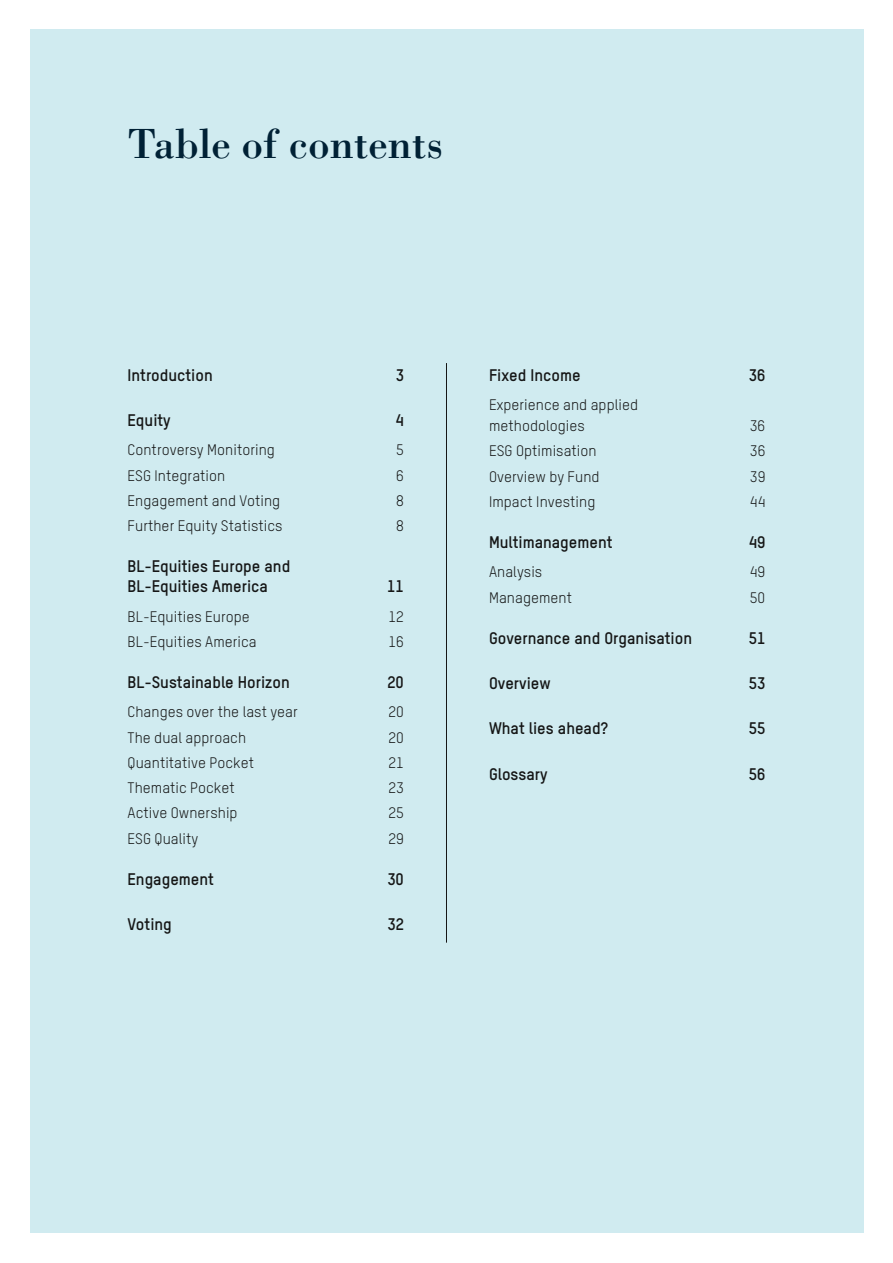
<style>
.page{position:relative;width:893px;height:1263px;background:#fff}
.page>*{position:absolute;margin:0;border:0;box-sizing:border-box;transform-origin:0 0}
.t1{font:43.5px "Bodoni Std";color:#002135}
.t2{font:700 16.5px/19.8px "TSTAR";color:#151616}
.t3{font:15px/21px "TSTAR";letter-spacing:.005em;color:#151616}
</style>
<div class="page">
<div style="left:30px;top:30px;width:833px;height:1203px;background:#d0ebf0"></div>
<hr style="left:446px;top:363px;width:1px;height:580px;background:#151616">
<h1 class="t1" style="left:128px;top:117px;width:317px">Table of contents</h1>
<p class="t2" style="left:128px;top:365px;width:87px">Introduction</p>
<p class="t2" style="left:396px;top:365px;width:10px">3</p>
<p class="t2" style="left:128px;top:410px;width:45px">Equity</p>
<p class="t2" style="left:395px;top:410px;width:10px">4</p>
<p class="t3" style="left:128px;top:439px;width:149px">Controversy Monitoring</p>
<p class="t3" style="left:396px;top:439px;width:9px">5</p>
<p class="t3" style="left:128px;top:465px;width:99px">ESG Integration</p>
<p class="t3" style="left:396px;top:465px;width:9px">6</p>
<p class="t3" style="left:128px;top:490px;width:154px">Engagement and Voting</p>
<p class="t3" style="left:396px;top:490px;width:9px">8</p>
<p class="t3" style="left:128px;top:515px;width:156px">Further Equity Statistics</p>
<p class="t3" style="left:396px;top:515px;width:9px">8</p>
<p class="t2" style="left:128px;top:556px;width:164px">BL-Equities Europe and<br>BL-Equities America</p>
<p class="t2" style="left:387px;top:576px;width:18px">11</p>
<p class="t3" style="left:128px;top:606px;width:124px">BL-Equities Europe</p>
<p class="t3" style="left:388px;top:606px;width:17px">12</p>
<p class="t3" style="left:128px;top:631px;width:131px">BL-Equities America</p>
<p class="t3" style="left:388px;top:631px;width:17px">16</p>
<p class="t2" style="left:128px;top:672px;width:164px">BL-Sustainable Horizon</p>
<p class="t2" style="left:387px;top:672px;width:18px">20</p>
<p class="t3" style="left:128px;top:701px;width:172px">Changes over the last year</p>
<p class="t3" style="left:388px;top:701px;width:17px">20</p>
<p class="t3" style="left:128px;top:727px;width:120px">The dual approach</p>
<p class="t3" style="left:388px;top:727px;width:17px">20</p>
<p class="t3" style="left:128px;top:752px;width:128px">Quantitative Pocket</p>
<p class="t3" style="left:388px;top:752px;width:17px">21</p>
<p class="t3" style="left:128px;top:777px;width:109px">Thematic Pocket</p>
<p class="t3" style="left:388px;top:777px;width:17px">23</p>
<p class="t3" style="left:128px;top:802px;width:112px">Active Ownership</p>
<p class="t3" style="left:388px;top:802px;width:17px">25</p>
<p class="t3" style="left:128px;top:828px;width:72px">ESG Quality</p>
<p class="t3" style="left:388px;top:828px;width:17px">29</p>
<p class="t2" style="left:128px;top:869px;width:88px">Engagement</p>
<p class="t2" style="left:387px;top:869px;width:18px">30</p>
<p class="t2" style="left:128px;top:914px;width:46px">Voting</p>
<p class="t2" style="left:387px;top:914px;width:18px">32</p>
<p class="t2" style="left:489px;top:365px;width:93px">Fixed Income</p>
<p class="t2" style="left:749px;top:365px;width:18px">36</p>
<p class="t3" style="left:489px;top:394px;width:151px">Experience and applied methodologies</p>
<p class="t3" style="left:750px;top:415px;width:17px">36</p>
<p class="t3" style="left:489px;top:440px;width:109px">ESG Optimisation</p>
<p class="t3" style="left:750px;top:440px;width:17px">36</p>
<p class="t3" style="left:489px;top:466px;width:112px">Overview by Fund</p>
<p class="t3" style="left:750px;top:466px;width:17px">39</p>
<p class="t3" style="left:489px;top:491px;width:108px">Impact Investing</p>
<p class="t3" style="left:750px;top:491px;width:17px">44</p>
<p class="t2" style="left:489px;top:532px;width:125px">Multimanagement</p>
<p class="t2" style="left:749px;top:532px;width:18px">49</p>
<p class="t3" style="left:489px;top:561px;width:55px">Analysis</p>
<p class="t3" style="left:750px;top:561px;width:17px">49</p>
<p class="t3" style="left:489px;top:587px;width:85px">Management</p>
<p class="t3" style="left:750px;top:587px;width:17px">50</p>
<p class="t2" style="left:489px;top:628px;width:205px">Governance and Organisation</p>
<p class="t2" style="left:749px;top:628px;width:18px">51</p>
<p class="t2" style="left:489px;top:673px;width:63px">Overview</p>
<p class="t2" style="left:749px;top:673px;width:18px">53</p>
<p class="t2" style="left:489px;top:718px;width:120px">What lies ahead?</p>
<p class="t2" style="left:749px;top:718px;width:18px">55</p>
<p class="t2" style="left:489px;top:764px;width:60px">Glossary</p>
<p class="t2" style="left:749px;top:764px;width:18px">56</p>
</div>
